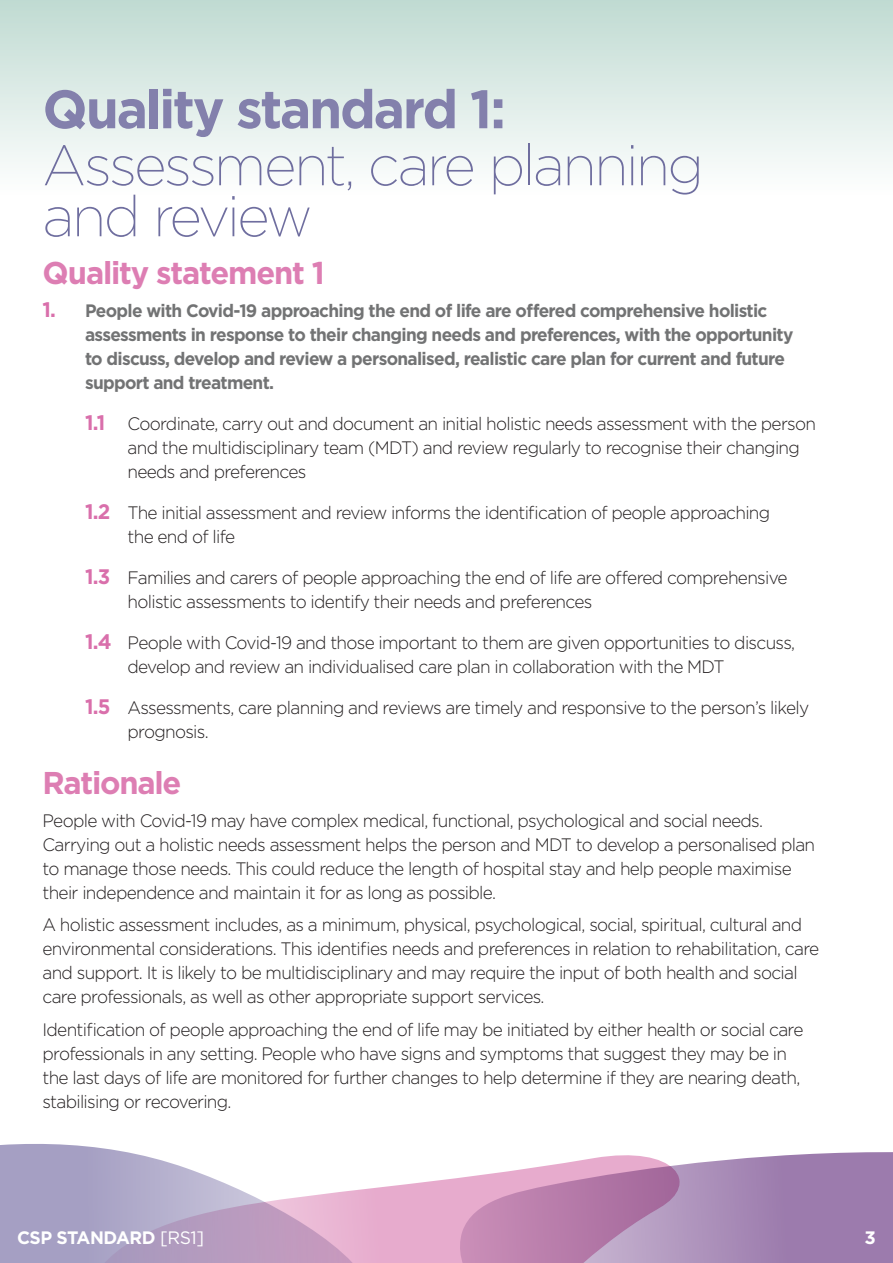
<style>
.page{position:relative;width:893px;height:1263px;background:#fff}
.page>*{position:absolute;margin:0;border:0;box-sizing:border-box;transform-origin:0 0}
.Thin_Headline{font:200 57px/51px "Gotham";letter-spacing:-.045em;color:#6f6e9f}
.small_subhead{font:700 54px "Gotham";letter-spacing:-.04em;color:#8380ac}
.Quality_statement_1{font:700 31.5px "Gotham";letter-spacing:-.04em;color:#dd7eb3}
.Body_copy{font:700 31.5px "Gotham";letter-spacing:-.04em;color:#dd7eb3}
.Body_copy-2{font:300 18px/24px "Gotham";letter-spacing:-.04em;color:#231f20;scale:.96 1}
.Body_copy-3{font:700 18px/24px "Gotham";letter-spacing:-.04em;color:#727374;scale:.96 1}
.Body_copy-4{font:700 18px "Gotham";letter-spacing:-.025em;color:#fff}
.s1{font-size:21px;color:#d96fab}
.s2{font-weight:700;font-size:21px;color:#d96fab}
.s3{font-weight:400}
</style>
<div class="page">
<div style="left:0;top:0;width:893px;height:313px;background:linear-gradient(to bottom,#c8dfd8,#fff)"></div>
<div style="left:0;top:1144px;width:125px;height:119px;background:#a59fc3"></div>
<svg style="left:688px;top:1152px;width:205px;height:111px;background:#a486b3"></svg>
<svg style="left:65px;top:1152px;width:623px;height:111px"></svg>
<p class="small_subhead" style="left:43px;top:73px;width:465px">Quality standard 1:</p>
<p class="Thin_Headline" style="left:43px;top:138px;width:663px">Assessment, care planning and review</p>
<p class="Quality_statement_1" style="left:43px;top:252px;width:284px">Quality statement 1</p>
<p class="Body_copy-3" style="left:85px;top:298px;width:739px;text-indent:-43px"><span class="s1">1.</span> People with Covid-19 approaching the end of life are offered comprehensive holistic assessments in response to their changing needs and preferences, with the opportunity to discuss, develop and review a personalised, realistic care plan for current and future support and treatment.</p>
<p class="Body_copy-2" style="left:128px;top:411px;width:719px;text-indent:-43px"><span class="s2">1.1</span> Coordinate, carry out and document an initial holistic needs assessment with the person and the multidisciplinary team (MDT) and review regularly to recognise their changing needs and preferences</p>
<p class="Body_copy-2" style="left:128px;top:500px;width:671px;text-indent:-43px"><span class="s2">1.2</span> The initial assessment and review informs the identification of people approaching the end of life</p>
<p class="Body_copy-2" style="left:128px;top:565px;width:689px;text-indent:-43px"><span class="s2">1.3</span> Families and carers of people approaching the end of life are offered comprehensive holistic assessments to identify their needs and preferences</p>
<p class="Body_copy-2" style="left:128px;top:630px;width:697px;text-indent:-43px"><span class="s2">1.4</span> People with Covid-19 and those important to them are given opportunities to discuss, develop and review an individualised care plan in collaboration with the MDT</p>
<p class="Body_copy-2" style="left:128px;top:695px;width:712px;text-indent:-43px"><span class="s2">1.5</span> Assessments, care planning and reviews are timely and responsive to the person’s likely prognosis.</p>
<p class="Body_copy" style="left:43px;top:762px;width:140px">Rationale</p>
<p class="Body_copy-2" style="left:43px;top:808px;width:806px">People with Covid-19 may have complex medical, functional, psychological and social needs.<br>Carrying out a holistic needs assessment helps the person and MDT to develop a personalised plan to manage those needs. This could reduce the length of hospital stay and help people maximise their independence and maintain it for as long as possible.</p>
<p class="Body_copy-2" style="left:43px;top:912px;width:811px">A holistic assessment includes, as a minimum, physical, psychological, social, spiritual, cultural and environmental considerations. This identifies needs and preferences in relation to rehabilitation, care and support. It is likely to be multidisciplinary and may require the input of both health and social care professionals, as well as other appropriate support services.</p>
<p class="Body_copy-2" style="left:43px;top:1017px;width:794px">Identification of people approaching the end of life may be initiated by either health or social care professionals in any setting. People who have signs and symptoms that suggest they may be in the last days of life are monitored for further changes to help determine if they are nearing death, stabilising or recovering.</p>
<p class="Body_copy-4" style="left:17px;top:1226px;width:189px">CSP STANDARD <span class="s3">[RS1]</span></p>
<p class="Body_copy-4" style="left:865px;top:1226px;width:13px">3</p>
</div>
